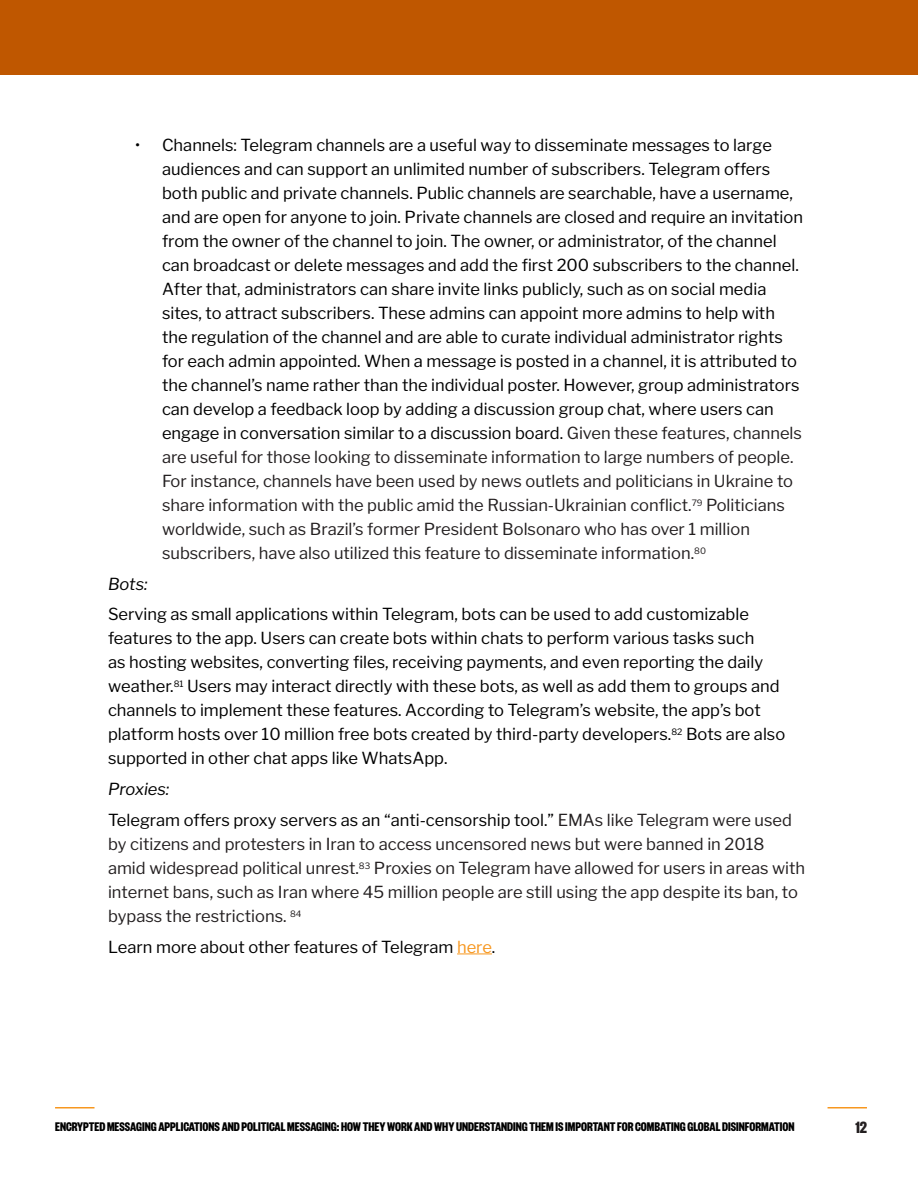
<style>
.page{position:relative;width:918px;height:1188px;background:#fff}
.page>*{position:absolute;margin:0;border:0;box-sizing:border-box;transform-origin:0 0}
.t1{font:700 18px "Founders Grotesk X Cond";color:#231f20}
.t2{font:16.5px/24px "Libre Franklin";color:#000}
.t3{font:16.5px/24px "Libre Franklin";color:#231f20}
.t4{font:italic 16.5px "Libre Franklin";color:#000}
.t5{font:700 13.8px "Founders Grotesk X Cond";color:#000}
.s1{color:#231f20}
.s2{color:#000}
.s3{color:#f7971f}
</style>
<div class="page">
<hr style="left:55px;top:1107px;width:40px;height:1px;background:#f7971f">
<hr style="left:828px;top:1107px;width:39px;height:1px;background:#f7971f">
<div style="left:0;top:0;width:918px;height:75px;background:#bf5700"></div>
<hr style="left:457px;top:954px;width:35px;height:1px;background:#f7971f">
<p class="t2" style="left:162px;top:133px;width:643px;text-indent:-27px">• Channels: Telegram channels are a useful way to disseminate messages to large audiences and can support an unlimited number of subscribers. Telegram offers both public and private channels. Public channels are searchable, have a username, and are open for anyone to join. Private channels are closed and require an invitation from the owner of the channel to join. The owner, or administrator, of the channel can broadcast or delete messages and add the first 200 subscribers to the channel.<br>After that, administrators can share invite links publicly, such as on social media sites, to attract subscribers. These admins can appoint more admins to help with the regulation of the channel and are able to curate individual administrator rights for each admin appointed. When a message is posted in a channel, it is attributed to the channel’s name rather than the individual poster. However, group administrators can develop a feedback loop by adding a discussion group chat, where users can engage in conversation similar to a discussion board. <span class="s1">Given these features, channels are useful for those looking to disseminate information to large numbers of people.<br>For instance, channels have been used by news outlets and politicians in Ukraine to share information with the public amid the Russian-Ukrainian conflict.</span><sup>79</sup> <span class="s1">Politicians worldwide, such as Brazil’s former President Bolsonaro who has over 1 million subscribers, have also utilized this feature to disseminate information.</span><sup>80</sup></p>
<p class="t4" style="left:108px;top:574px;width:41px">Bots:</p>
<p class="t2" style="left:108px;top:602px;width:679px">Serving as small applications within Telegram, bots can be used to add customizable features to the app. Users can create bots within chats to perform various tasks such<br>as hosting websites, converting files, receiving payments, and even reporting the daily weather.<sup>81</sup> Users may interact directly with these bots, as well as add them to groups and channels to implement these features. According to Telegram’s website, the app’s bot platform hosts over 10 million free bots created by third-party developers.<sup>82</sup> Bots are also supported in other chat apps like WhatsApp.</p>
<p class="t4" style="left:108px;top:779px;width:63px">Proxies:</p>
<p class="t3" style="left:108px;top:808px;width:699px"><span class="s2">Telegram offers proxy servers as an “anti-censorship tool.”</span> EMAs like Telegram were used by citizens and protesters in Iran to access uncensored news but were banned in 2018 amid widespread political unrest.<sup>83</sup> Proxies on Telegram have allowed for users in areas with internet bans, such as Iran where 45 million people are still using the app despite its ban, to bypass the restrictions. <sup>84</sup></p>
<p class="t2" style="left:108px;top:935px;width:389px">Learn more about other features of Telegram <span class="s3">here</span>.</p>
<p class="t5" style="left:55px;top:1118px;width:741px">ENCRYPTED MESSAGING APPLICATIONS AND POLITICAL MESSAGING: HOW THEY WORK AND WHY UNDERSTANDING THEM IS IMPORTANT FOR COMBATING GLOBAL DISINFORMATION</p>
<p class="t1" style="left:855px;top:1116px;width:13px">12</p>
</div>
